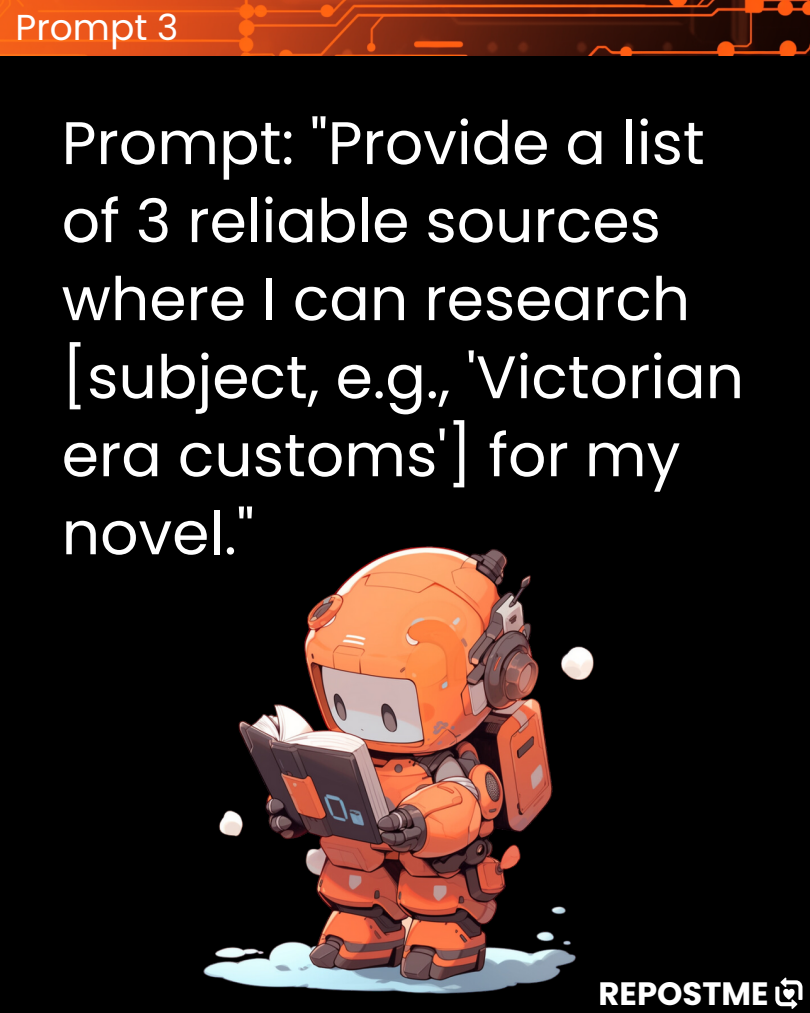
<style>
.page{position:relative;width:810px;height:1013px;background:#fff}
.page>*{position:absolute;margin:0;border:0;box-sizing:border-box;transform-origin:0 0}
.t1{font:60px/78px "Poppins";color:#fff}
.t2{font:36px "Poppins";color:#fff}
.t3{font:700 32.3px "Poppins";color:#fff}
</style>
<div class="page">
<div style="left:0;top:0;width:810px;height:1012px;background:#000"></div>
<img style="left:0;top:0;width:810px;height:55px">
<svg style="left:775px;top:977px;width:27px;height:31px"></svg>
<img style="left:203px;top:546px;width:391px;height:448px">
<p class="t2" style="left:16px;top:2px;width:164px">Prompt 3</p>
<p class="t1" style="left:62px;top:104px;width:684px">Prompt: "Provide a list of 3 reliable sources where I can research [subject, e.g., 'Victorian era customs'] for my novel."</p>
<p class="t3" style="left:598px;top:970px;width:172px">REPOSTME</p>
</div>
